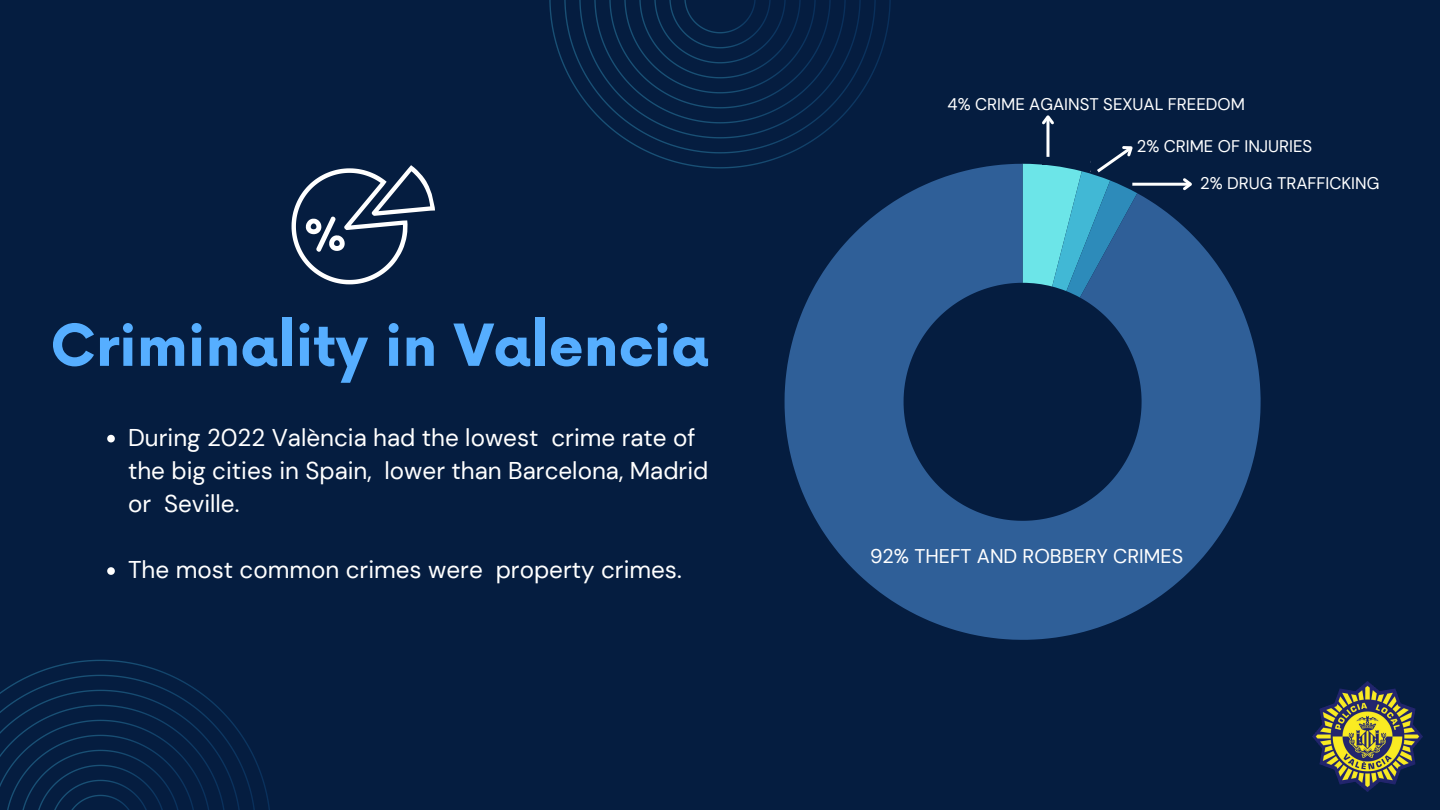
<style>
.page{position:relative;width:1440px;height:810px;background:#051d40}
.page>*{position:absolute;margin:0;border:0;box-sizing:border-box;transform-origin:0 0}
.t1{font:700 56.4px "Now";color:#56aeff}
.t2{font:24.2px/33.1px "DM Sans";color:#fff}
.t3{font:19.8px "DM Sans";color:#fff}
.t4{font:16.8px "DM Sans";color:#fff}
</style>
<div class="page">
<svg style="left:549px;top:0;width:341px;height:168px"></svg>
<svg style="left:0;top:660px;width:270px;height:150px"></svg>
<svg style="left:785px;top:164px;width:476px;height:476px;fill:#2f5f98"></svg>
<hr style="left:1132px;top:183px;width:58px;height:3px;background:#fff">
<svg style="left:1180px;top:176px;width:15px;height:17px"></svg>
<svg style="left:292px;top:165px;width:143px;height:119px"></svg>
<img style="left:1313px;top:681px;width:110px;height:110px">
<svg style="left:107px;top:435px;width:8px;height:7px"></svg>
<svg style="left:107px;top:567px;width:8px;height:8px"></svg>
<svg style="left:1023px;top:146px;width:117px;height:152px"></svg>
<div style="left:1023px;top:109px;width:53px;height:47px;background:#051d40"></div>
<hr style="left:1046px;top:117px;width:3px;height:40px;background:#fff">
<svg style="left:1042px;top:115px;width:12px;height:12px"></svg>
<h1 class="t1" style="left:50px;top:315px;width:660px">Criminality in Valencia</h1>
<p class="t2" style="left:128px;top:421px;width:582px">During 2022 València had the lowest crime rate of the big cities in Spain, lower than Barcelona, Madrid or Seville.</p>
<p class="t2" style="left:128px;top:553px;width:555px">The most common crimes were property crimes.</p>
<p class="t4" style="left:948px;top:93px;width:299px">4% CRIME AGAINST SEXUAL FREEDOM</p>
<p class="t4" style="left:1137px;top:135px;width:177px">2% CRIME OF INJURIES</p>
<p class="t4" style="left:1200px;top:173px;width:181px">2% DRUG TRAFFICKING</p>
<p class="t3" style="left:870px;top:544px;width:315px">92% THEFT AND ROBBERY CRIMES</p>
</div>
